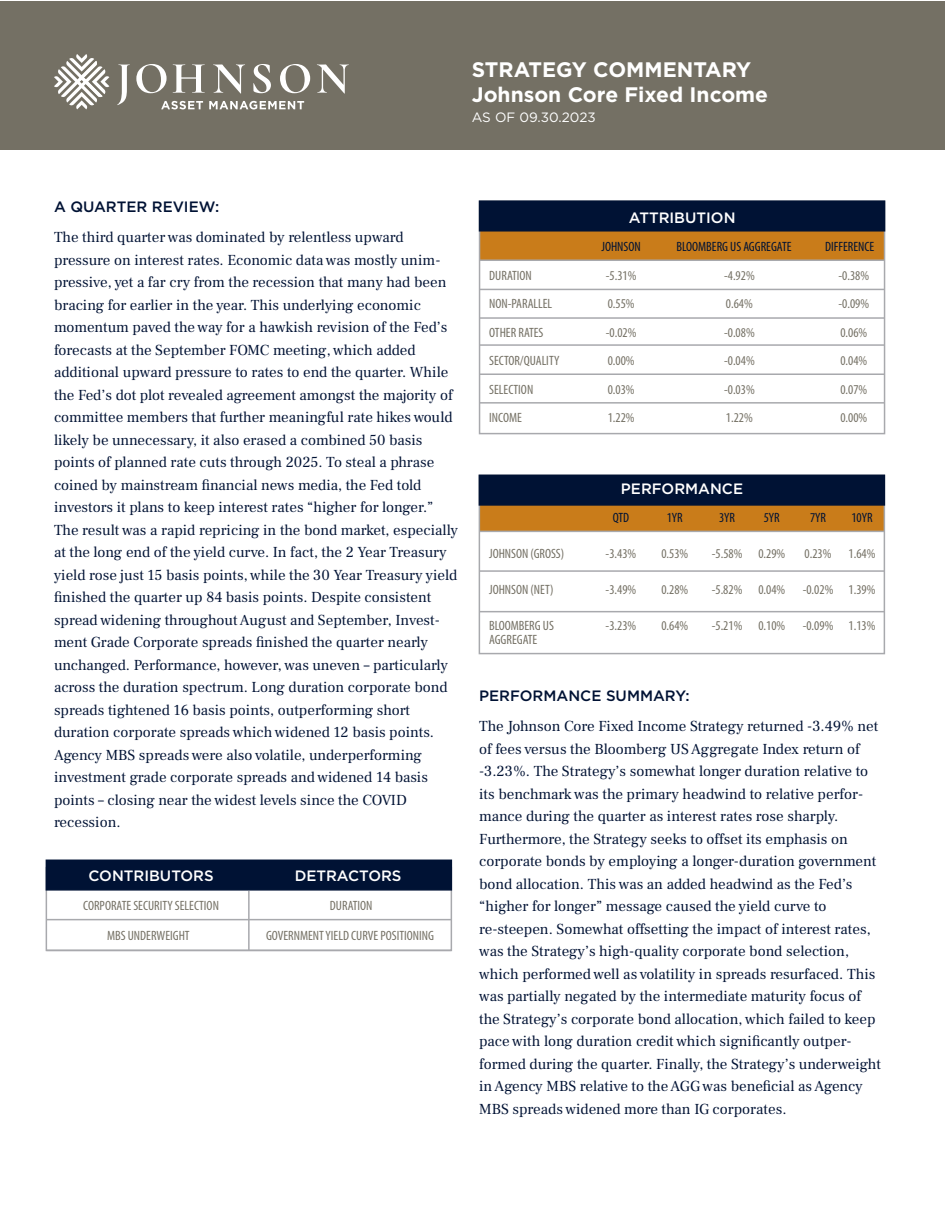
<style>
.page{position:relative;width:945px;height:1215px;background:#fff}
.page>*{position:absolute;margin:0;border:0;box-sizing:border-box;transform-origin:0 0}
.t1{font:700 21px/25.2px "Gotham";color:#fff}
.t2{font:15px/22.5px "Frank Ruhl Libre";color:#001234}
.t3{font:500 15px "Gotham";color:#fff}
.t4{font:500 15px "Gotham";color:#001234}
.t5{font:condensed 13.5px "Myriad Pro";color:#747064}
.t6{font:condensed 13.5px "Myriad Pro";color:#001234}
.t7{font:13.5px "Gotham";color:#fff}
</style>
<div class="page">
<div style="left:0;top:2px;width:944px;height:148px;background:#747064"></div>
<svg style="left:117px;top:64px;width:13px;height:41px"></svg>
<svg style="left:136px;top:64px;width:31px;height:29px"></svg>
<svg style="left:173px;top:64px;width:32px;height:29px"></svg>
<svg style="left:213px;top:64px;width:32px;height:30px"></svg>
<svg style="left:253px;top:64px;width:18px;height:29px"></svg>
<svg style="left:280px;top:64px;width:30px;height:29px"></svg>
<svg style="left:317px;top:64px;width:32px;height:30px"></svg>
<svg style="left:54px;top:54px;width:55px;height:55px"></svg>
<svg style="left:161px;top:101px;width:42px;height:8px"></svg>
<svg style="left:209px;top:101px;width:95px;height:8px"></svg>
<div style="left:479px;top:231px;width:405px;height:29px;background:#c97c1a"></div>
<div style="left:479px;top:200px;width:406px;height:234px;border:2px solid #a8a9ad"></div>
<div style="left:479px;top:200px;width:406px;height:32px;background:#001234;border:2px solid #001234"></div>
<hr style="left:480px;top:289px;width:405px;height:1px;background:#a8a9ad">
<hr style="left:480px;top:317px;width:405px;height:2px;background:#a8a9ad">
<hr style="left:479px;top:260px;width:405px;height:1px;background:#a8a9ad">
<hr style="left:480px;top:373px;width:405px;height:2px;background:#a8a9ad">
<hr style="left:480px;top:402px;width:405px;height:2px;background:#a8a9ad">
<hr style="left:479px;top:344px;width:405px;height:2px;background:#a8a9ad">
<div style="left:479px;top:504px;width:405px;height:27px;background:#c97c1a"></div>
<div style="left:479px;top:475px;width:406px;height:179px;border:2px solid #a8a9ad"></div>
<div style="left:479px;top:475px;width:406px;height:31px;background:#001234;border:2px solid #001234"></div>
<hr style="left:479px;top:570px;width:405px;height:2px;background:#a8a9ad">
<hr style="left:479px;top:611px;width:405px;height:1px;background:#a8a9ad">
<hr style="left:479px;top:531px;width:405px;height:1px;background:#a8a9ad">
<div style="left:46px;top:867px;width:406px;height:84px;border:2px solid #a8a9ad"></div>
<hr style="left:248px;top:891px;width:2px;height:59px;background:#a8a9ad">
<div style="left:46px;top:860px;width:406px;height:31px;background:#001234;border:2px solid #001234"></div>
<hr style="left:46px;top:919px;width:405px;height:1px;background:#a8a9ad">
<hr style="left:46px;top:950px;width:405px;height:1px;background:#a8a9ad">
<h1 class="t1" style="left:472px;top:57px;width:298px">STRATEGY COMMENTARY<br>Johnson Core Fixed Income</h1>
<p class="t7" style="left:472px;top:108px;width:126px">AS OF 09.30.2023</p>
<p class="t4" style="left:54px;top:197px;width:167px">A QUARTER REVIEW:</p>
<p class="t2" style="left:54px;top:226px;width:406px">The third quarter was dominated by relentless upward pressure on interest rates. Economic data was mostly unim&shy;pressive, yet a far cry from the recession that many had been bracing for earlier in the year. This underlying economic momentum paved the way for a hawkish revision of the Fed’s forecasts at the September FOMC meeting, which added additional upward pressure to rates to end the quarter. While the Fed’s dot plot revealed agreement amongst the majority of committee members that further meaningful rate hikes would likely be unnecessary, it also erased a combined 50 basis points of planned rate cuts through 2025. To steal a phrase coined by mainstream financial news media, the Fed told investors it plans to keep interest rates “higher for longer.” The result was a rapid repricing in the bond market, especially at the long end of the yield curve. In fact, the 2 Year Treasury yield rose just 15 basis points, while the 30 Year Treasury yield finished the quarter up 84 basis points. Despite consistent spread widening throughout August and September, Invest&shy;ment Grade Corporate spreads finished the quarter nearly unchanged. Performance, however, was uneven – particularly across the duration spectrum. Long duration corporate bond spreads tightened 16 basis points, outperforming short duration corporate spreads which widened 12 basis points.<br>Agency MBS spreads were also volatile, underperforming investment grade corporate spreads and widened 14 basis points – closing near the widest levels since the COVID recession.</p>
<p class="t3" style="left:88px;top:866px;width:127px">CONTRIBUTORS</p>
<p class="t3" style="left:295px;top:866px;width:108px">DETRACTORS</p>
<p class="t5" style="left:83px;top:897px;width:137px">CORPORATE SECURITY SELECTION</p>
<p class="t5" style="left:330px;top:897px;width:44px">DURATION</p>
<p class="t5" style="left:107px;top:927px;width:84px">MBS UNDERWEIGHT</p>
<p class="t5" style="left:266px;top:927px;width:170px">GOVERNMENT YIELD CURVE POSITIONING</p>
<p class="t3" style="left:629px;top:208px;width:108px">ATTRIBUTION</p>
<p class="t6" style="left:601px;top:238px;width:41px">JOHNSON</p>
<p class="t6" style="left:676px;top:238px;width:117px">BLOOMBERG US AGGREGATE</p>
<p class="t6" style="left:825px;top:238px;width:51px">DIFFERENCE</p>
<p class="t5" style="left:489px;top:267px;width:44px">DURATION</p>
<p class="t5" style="left:606px;top:267px;width:32px">-5.31%</p>
<p class="t5" style="left:724px;top:267px;width:32px">-4.92%</p>
<p class="t5" style="left:838px;top:267px;width:32px">-0.38%</p>
<p class="t5" style="left:489px;top:295px;width:65px">NON-PARALLEL</p>
<p class="t5" style="left:608px;top:295px;width:28px">0.55%</p>
<p class="t5" style="left:726px;top:295px;width:28px">0.64%</p>
<p class="t5" style="left:838px;top:295px;width:32px">-0.09%</p>
<p class="t5" style="left:489px;top:324px;width:56px">OTHER RATES</p>
<p class="t5" style="left:606px;top:324px;width:32px">-0.02%</p>
<p class="t5" style="left:724px;top:324px;width:32px">-0.08%</p>
<p class="t5" style="left:840px;top:324px;width:28px">0.06%</p>
<p class="t5" style="left:489px;top:352px;width:72px">SECTOR/QUALITY</p>
<p class="t5" style="left:608px;top:352px;width:28px">0.00%</p>
<p class="t5" style="left:724px;top:352px;width:32px">-0.04%</p>
<p class="t5" style="left:840px;top:352px;width:28px">0.04%</p>
<p class="t5" style="left:489px;top:381px;width:45px">SELECTION</p>
<p class="t5" style="left:608px;top:381px;width:28px">0.03%</p>
<p class="t5" style="left:724px;top:381px;width:32px">-0.03%</p>
<p class="t5" style="left:840px;top:381px;width:28px">0.07%</p>
<p class="t5" style="left:489px;top:409px;width:34px">INCOME</p>
<p class="t5" style="left:608px;top:409px;width:28px">1.22%</p>
<p class="t5" style="left:726px;top:409px;width:28px">1.22%</p>
<p class="t5" style="left:840px;top:409px;width:28px">0.00%</p>
<p class="t3" style="left:621px;top:479px;width:124px">PERFORMANCE</p>
<p class="t6" style="left:613px;top:510px;width:18px">QTD</p>
<p class="t6" style="left:667px;top:510px;width:18px">1YR</p>
<p class="t6" style="left:719px;top:510px;width:18px">3YR</p>
<p class="t6" style="left:764px;top:510px;width:18px">5YR</p>
<p class="t6" style="left:810px;top:510px;width:18px">7YR</p>
<p class="t6" style="left:851px;top:510px;width:23px">10YR</p>
<p class="t5" style="left:489px;top:546px;width:77px">JOHNSON (GROSS)</p>
<p class="t5" style="left:606px;top:546px;width:32px">-3.43%</p>
<p class="t5" style="left:661px;top:546px;width:28px">0.53%</p>
<p class="t5" style="left:712px;top:546px;width:75px">-5.58% 0.29%</p>
<p class="t5" style="left:805px;top:546px;width:28px">0.23%</p>
<p class="t5" style="left:849px;top:546px;width:28px">1.64%</p>
<p class="t5" style="left:489px;top:582px;width:66px">JOHNSON (NET)</p>
<p class="t5" style="left:606px;top:582px;width:32px">-3.49%</p>
<p class="t5" style="left:661px;top:582px;width:28px">0.28%</p>
<p class="t5" style="left:712px;top:582px;width:75px">-5.82% 0.04%</p>
<p class="t5" style="left:803px;top:582px;width:74px">-0.02% 1.39%</p>
<p class="t5" style="left:489px;top:618px;width:66px">BLOOMBERG US</p>
<p class="t5" style="left:606px;top:618px;width:32px">-3.23%</p>
<p class="t5" style="left:661px;top:618px;width:28px">0.64%</p>
<p class="t5" style="left:712px;top:618px;width:75px">-5.21% 0.10%</p>
<p class="t5" style="left:803px;top:618px;width:74px">-0.09% 1.13%</p>
<p class="t5" style="left:489px;top:631px;width:50px">AGGREGATE</p>
<p class="t4" style="left:479px;top:686px;width:212px">PERFORMANCE SUMMARY:</p>
<p class="t2" style="left:479px;top:715px;width:403px">The Johnson Core Fixed Income Strategy returned -3.49% net of fees versus the Bloomberg US Aggregate Index return of -3.23%. The Strategy’s somewhat longer duration relative to its benchmark was the primary headwind to relative perfor&shy;mance during the quarter as interest rates rose sharply.<br>Furthermore, the Strategy seeks to offset its emphasis on corporate bonds by employing a longer-duration government bond allocation. This was an added headwind as the Fed’s “higher for longer” message caused the yield curve to re-steepen. Somewhat offsetting the impact of interest rates, was the Strategy’s high-quality corporate bond selection, which performed well as volatility in spreads resurfaced. This was partially negated by the intermediate maturity focus of the Strategy’s corporate bond allocation, which failed to keep pace with long duration credit which significantly outper&shy;formed during the quarter. Finally, the Strategy’s underweight in Agency MBS relative to the AGG was beneficial as Agency MBS spreads widened more than IG corporates.</p>
</div>
